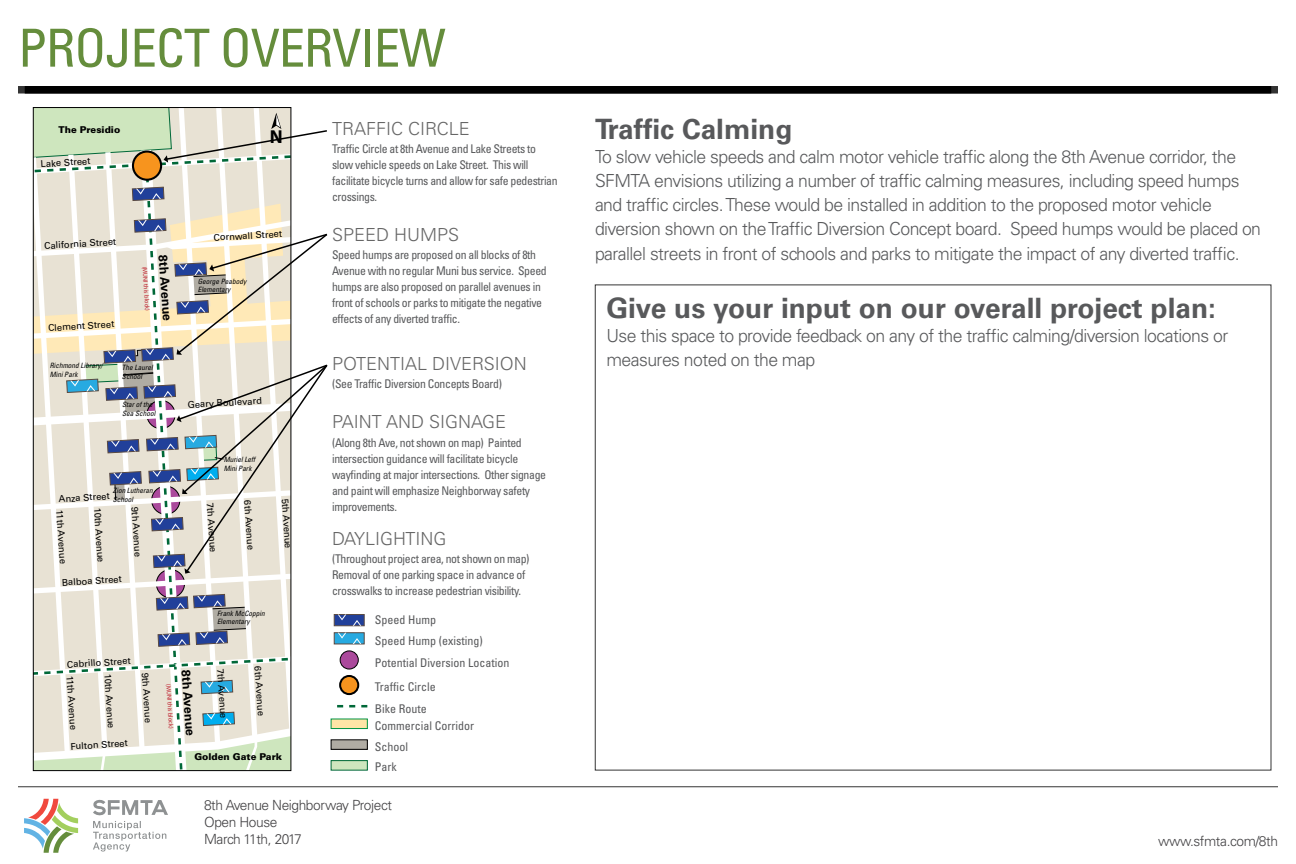
<style>
.page{position:relative;width:1296px;height:864px;background:#fff}
.page>*{position:absolute;margin:0;border:0;box-sizing:border-box;transform-origin:0 0}
.t1{font:condensed 52.5px "Univers";letter-spacing:-.02em;color:#658d3c}
.t2{font:700 28px "Univers";color:#58595b}
.t3{font:700 18.75px "Myriad Pro";color:#000}
.t4{font:300 18px/24.2px "Univers";letter-spacing:-.03em;color:#58595b}
.t5{font:300 18px "Univers";color:#666}
.t6{font:300 14px/16.8px "Univers";letter-spacing:-.03em;color:#414042}
.t7{font:700 12.5px "Univers";color:#000}
.t8{font:condensed 12px/16px "Univers";letter-spacing:-.03em;color:#58595b}
.t9{font:condensed 12px/21.1px "Univers";color:#58595b}
.t10{font:9.4px "Univers";color:#000}
.t11{font:900 9.4px "Univers";color:#000}
.t12{font:italic condensed 7.3px/8.8px "Univers";color:#000}
.t13{font:6.25px "Myriad Pro";color:#be1e2d}
</style>
<div class="page">
<svg style="left:93px;top:799px;width:75px;height:53px"></svg>
<svg style="left:24px;top:799px;width:54px;height:54px"></svg>
<hr style="left:18px;top:786px;width:1260px;height:1px;background:#000">
<div style="left:25px;top:86px;width:1246px;height:8px;background:#000"></div>
<svg style="left:33px;top:108px;width:334px;height:663px"></svg>
<h1 class="t1" style="left:18px;top:15px;width:429px">PROJECT OVERVIEW</h1>
<p class="t11" style="left:59px;top:124px;width:63px">The Presidio</p>
<p class="t10" style="left:41px;top:158px;width:51px;rotate:-3deg">Lake Street</p>
<h3 class="t3" style="left:270px;top:124px;width:14px">N</h3>
<p class="t10" style="left:44px;top:240px;width:73px;rotate:-3deg">California Street</p>
<p class="t10" style="left:48px;top:322px;width:68px;rotate:-3deg">Clement Street</p>
<p class="t13" style="left:148px;top:266px;width:46px;rotate:86deg">(MUNI this block)</p>
<p class="t7" style="left:170px;top:254px;width:68px;rotate:86deg">8th Avenue</p>
<p class="t12" style="left:50px;top:361px;width:55px">Richmond Library/<br>Mini Park</p>
<p class="t12" style="left:122px;top:363px;width:32px">The Laurel<br>School</p>
<p class="t12" style="left:122px;top:400px;width:35px">Star of the<br>Sea School</p>
<p class="t12" style="left:113px;top:486px;width:42px">Zion Lutheran<br>School</p>
<p class="t10" style="left:58px;top:493px;width:53px;rotate:-3deg">Anza Street</p>
<p class="t10" style="left:65px;top:510px;width:55px;rotate:86deg">11th Avenue</p>
<p class="t10" style="left:103px;top:508px;width:56px;rotate:86deg">10th Avenue</p>
<p class="t10" style="left:140px;top:507px;width:51px;rotate:86deg">9th Avenue</p>
<p class="t10" style="left:62px;top:577px;width:61px;rotate:-3deg">Balboa Street</p>
<p class="t10" style="left:213px;top:232px;width:70px;rotate:-3deg">Cornwall Street</p>
<p class="t12" style="left:198px;top:276px;width:50px">George Peabody<br>Elementary</p>
<p class="t10" style="left:187px;top:399px;width:76px;rotate:-3deg">Geary Boulevard</p>
<p class="t12" style="left:224px;top:455px;width:33px">Muriel Leff<br>Mini Park</p>
<p class="t10" style="left:216px;top:502px;width:51px;rotate:86deg">7th Avenue</p>
<p class="t10" style="left:253px;top:500px;width:51px;rotate:86deg">6th Avenue</p>
<p class="t10" style="left:291px;top:498px;width:51px;rotate:86deg">5th Avenue</p>
<p class="t12" style="left:217px;top:608px;width:49px">Frank McCoppin<br>Elementary</p>
<p class="t10" style="left:67px;top:659px;width:65px;rotate:-3deg">Cabrillo Street</p>
<p class="t10" style="left:76px;top:676px;width:55px;rotate:86deg">11th Avenue</p>
<p class="t10" style="left:113px;top:674px;width:56px;rotate:86deg">10th Avenue</p>
<p class="t10" style="left:70px;top:740px;width:59px;rotate:-3deg">Fulton Street</p>
<p class="t10" style="left:151px;top:672px;width:51px;rotate:86deg">9th Avenue</p>
<p class="t7" style="left:193px;top:669px;width:68px;rotate:86deg">8th Avenue</p>
<p class="t13" style="left:172px;top:684px;width:46px;rotate:86deg">(MUNI this block)</p>
<p class="t10" style="left:226px;top:668px;width:51px;rotate:86deg">7th Avenue</p>
<p class="t10" style="left:264px;top:666px;width:51px;rotate:86deg">6th Avenue</p>
<p class="t11" style="left:194px;top:750px;width:89px">Golden Gate Park</p>
<h3 class="t5" style="left:332px;top:118px;width:139px">TRAFFIC CIRCLE</h3>
<p class="t8" style="left:332px;top:141px;width:227px">Traffic Circle at 8th Avenue and Lake Streets to slow vehicle speeds on Lake Street. This will facilitate bicycle turns and allow for safe pedestrian crossings.</p>
<h3 class="t5" style="left:332px;top:224px;width:128px">SPEED HUMPS</h3>
<p class="t8" style="left:332px;top:247px;width:216px">Speed humps are proposed on all blocks of 8th Avenue with no regular Muni bus service. Speed humps are also proposed on parallel avenues in front of schools or parks to mitigate the negative effects of any diverted traffic.</p>
<h3 class="t5" style="left:332px;top:353px;width:196px">POTENTIAL DIVERSION</h3>
<p class="t8" style="left:332px;top:376px;width:171px">(See Traffic Diversion Concepts Board)</p>
<h3 class="t5" style="left:332px;top:411px;width:176px">PAINT AND SIGNAGE</h3>
<p class="t8" style="left:332px;top:434px;width:215px">(Along 8th Ave, not shown on map) Painted intersection guidance will facilitate bicycle wayfinding at major intersections. Other signage and paint will emphasize Neighborway safety improvements.</p>
<h3 class="t5" style="left:332px;top:528px;width:116px">DAYLIGHTING</h3>
<p class="t8" style="left:332px;top:551px;width:199px">(Throughout project area, not shown on map)<br>Removal of one parking space in advance of crosswalks to increase pedestrian visibility.</p>
<p class="t9" style="left:375px;top:609px;width:63px">Speed Hump</p>
<p class="t9" style="left:375px;top:630px;width:109px">Speed Hump (existing)</p>
<p class="t9" style="left:375px;top:652px;width:136px">Potential Diversion Location</p>
<p class="t9" style="left:375px;top:676px;width:63px">Traffic Circle</p>
<p class="t9" style="left:375px;top:715px;width:101px">Commercial Corridor<br>School</p>
<p class="t8" style="left:375px;top:758px;width:23px">Park</p>
<p class="t9" style="left:375px;top:698px;width:53px">Bike Route</p>
<p class="t6" style="left:204px;top:797px;width:189px">8th Avenue Neighborway Project<br>Open House<br>March 11th, 2017</p>
<h2 class="t2" style="left:595px;top:112px;width:199px">Traffic Calming</h2>
<p class="t4" style="left:595px;top:144px;width:668px">To slow vehicle speeds and calm motor vehicle traffic along the 8th Avenue corridor, the SFMTA envisions utilizing a number of traffic calming measures, including speed humps and traffic circles. These would be installed in addition to the proposed motor vehicle diversion shown on the Traffic Diversion Concept board. Speed humps would be placed on parallel streets in front of schools and parks to mitigate the impact of any diverted traffic.</p>
<h2 class="t2" style="left:606px;top:291px;width:611px">Give us your input on our overall project plan:</h2>
<h3 class="t4" style="left:606px;top:323px;width:623px;line-height:24px">Use this space to provide feedback on any of the traffic calming/diversion locations or measures noted on the map</h3>
<p class="t6" style="left:1158px;top:833px;width:121px">www.sfmta.com/8th</p>
</div>
